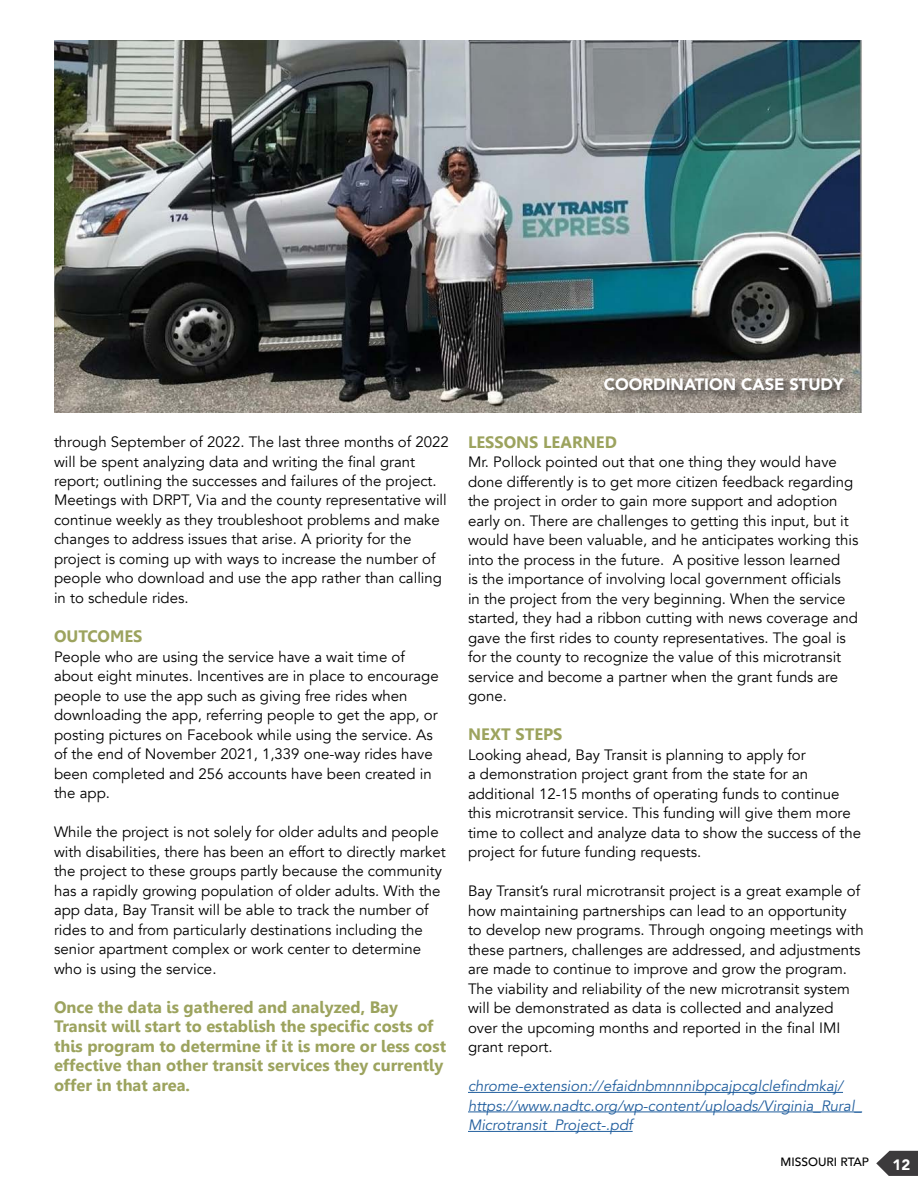
<style>
.page{position:relative;width:918px;height:1188px;background:#fff}
.page>*{position:absolute;margin:0;border:0;box-sizing:border-box;transform-origin:0 0}
.t1{font:700 16.5px/19.5px "Leelawadee";color:#9ca35e}
.t2{font:900 16.5px "Avenir";color:#fff}
.t3{font:15px/19.5px "Avenir";color:#000}
.t4{font:italic 15px/19.5px "Avenir";color:#215e9e}
.t5{font:900 15px "Avenir";color:#fff}
.t6{font:500 12px "Avenir";color:#000}
</style>
<div class="page">
<svg style="left:876px;top:1151px;width:42px;height:25px"></svg>
<hr style="left:468px;top:1092px;width:375px;height:1px;background:#215e9e">
<hr style="left:468px;top:1112px;width:394px;height:1px;background:#215e9e">
<hr style="left:468px;top:1131px;width:165px;height:1px;background:#215e9e">
<img style="left:54px;top:40px;width:809px;height:373px">
<div style="left:601px;top:375px;width:255px;height:28px;background:#000;opacity:.75"></div>
<p class="t3" style="left:54px;top:432px;width:396px">through September of 2022. The last three months of 2022 will be spent analyzing data and writing the final grant report; outlining the successes and failures of the project.<br>Meetings with DRPT, Via and the county representative will continue weekly as they troubleshoot problems and make changes to address issues that arise. A priority for the project is coming up with ways to increase the number of people who download and use the app rather than calling in to schedule rides.</p>
<p class="t1" style="left:54px;top:627px;width:90px">OUTCOMES</p>
<p class="t3" style="left:54px;top:647px;width:386px">People who are using the service have a wait time of about eight minutes. Incentives are in place to encourage people to use the app such as giving free rides when downloading the app, referring people to get the app, or posting pictures on Facebook while using the service. As of the end of November 2021, 1,339 one-way rides have been completed and 256 accounts have been created in the app.</p>
<p class="t3" style="left:54px;top:822px;width:393px">While the project is not solely for older adults and people with disabilities, there has been an effort to directly market the project to these groups partly because the community has a rapidly growing population of older adults. With the app data, Bay Transit will be able to track the number of rides to and from particularly destinations including the senior apartment complex or work center to determine who is using the service.</p>
<p class="t1" style="left:54px;top:997px;width:394px">Once the data is gathered and analyzed, Bay Transit will start to establish the specific costs of this program to determine if it is more or less cost effective than other transit services they currently offer in that area.</p>
<p class="t2" style="left:604px;top:370px;width:242px">COORDINATION CASE STUDY</p>
<p class="t1" style="left:468px;top:432px;width:150px">LESSONS LEARNED</p>
<p class="t3" style="left:468px;top:453px;width:392px">Mr. Pollock pointed out that one thing they would have done differently is to get more citizen feedback regarding the project in order to gain more support and adoption early on. There are challenges to getting this input, but it would have been valuable, and he anticipates working this into the process in the future. A positive lesson learned<br>is the importance of involving local government officials<br>in the project from the very beginning. When the service started, they had a ribbon cutting with news coverage and gave the first rides to county representatives. The goal is for the county to recognize the value of this microtransit service and become a partner when the grant funds are gone.</p>
<p class="t1" style="left:468px;top:725px;width:96px">NEXT STEPS</p>
<p class="t3" style="left:468px;top:745px;width:395px">Looking ahead, Bay Transit is planning to apply for<br>a demonstration project grant from the state for an additional 12-15 months of operating funds to continue this microtransit service. This funding will give them more time to collect and analyze data to show the success of the project for future funding requests.</p>
<p class="t3" style="left:468px;top:882px;width:397px">Bay Transit’s rural microtransit project is a great example of how maintaining partnerships can lead to an opportunity to develop new programs. Through ongoing meetings with these partners, challenges are addressed, and adjustments are made to continue to improve and grow the program.<br>The viability and reliability of the new microtransit system will be demonstrated as data is collected and analyzed over the upcoming months and reported in the final IMI grant report.</p>
<p class="t4" style="left:468px;top:1077px;width:396px">chrome-extension://efaidnbmnnnibpcajpcglclefindmkaj/ https://www.nadtc.org/wp-content/uploads/Virginia_Rural_<br>Microtransit_Project-.pdf</p>
<p class="t6" style="left:781px;top:1151px;width:90px">MISSOURI RTAP</p>
<p class="t5" style="left:892px;top:1151px;width:19px">12</p>
</div>
